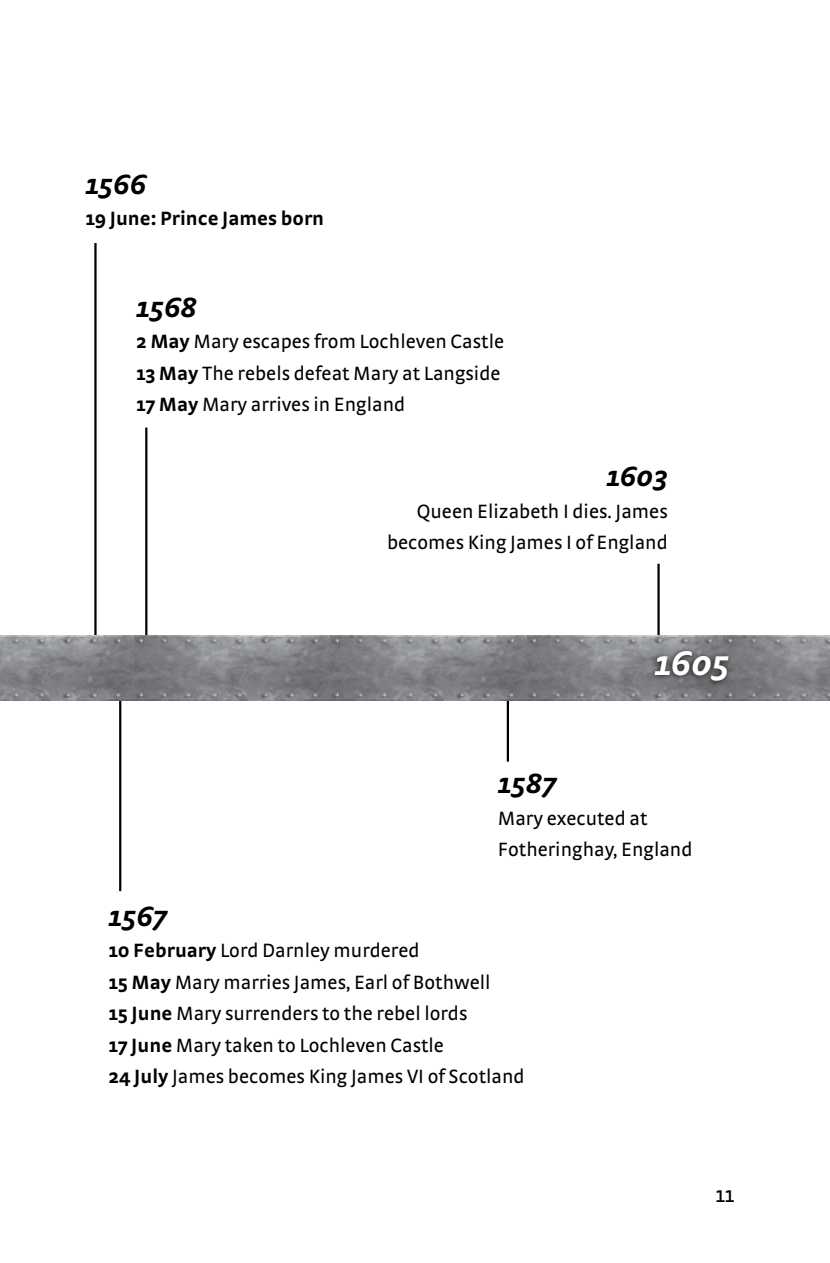
<style>
.page{position:relative;width:830px;height:1263px;background:#fff}
.page>*{position:absolute;margin:0;border:0;box-sizing:border-box;transform-origin:0 0}
.t1{font:italic 700 36px "Strada OT";color:#fff}
.t2{font:italic 700 29.25px "Strada OT";color:#000}
.t3{font:22.5px "Strada OT";color:#000}
.t4{font:20.25px/31.5px "Strada OT";color:#000}
.t5{font:700 20.25px "Strada OT";color:#000}
.s1{font-weight:700}
</style>
<div class="page">
<hr style="left:506px;top:680px;width:2px;height:82px;background:#000">
<hr style="left:94px;top:243px;width:3px;height:425px;background:#000">
<hr style="left:119px;top:668px;width:2px;height:223px;background:#000">
<hr style="left:145px;top:428px;width:2px;height:257px;background:#000">
<hr style="left:657px;top:564px;width:2px;height:108px;background:#000">
<img style="left:0;top:636px;width:134px;height:64px">
<img style="left:134px;top:636px;width:196px;height:64px">
<img style="left:330px;top:636px;width:197px;height:64px">
<img style="left:527px;top:636px;width:196px;height:64px">
<img style="left:723px;top:636px;width:106px;height:64px">
<div style="left:647px;top:647px;width:85px;height:40px;background:#000;opacity:.75"></div>
<h2 class="t2" style="left:85px;top:167px;width:63px">1566</h2>
<p class="t5" style="left:85px;top:207px;width:240px">19 June: Prince James born</p>
<h2 class="t2" style="left:136px;top:289px;width:62px">1568</h2>
<p class="t4" style="left:136px;top:326px;width:369px"><span class="s1">2 May</span> Mary escapes from Lochleven Castle<br><span class="s1">13 May</span> The rebels defeat Mary at Langside<br><span class="s1">17 May</span> Mary arrives in England</p>
<h2 class="t2" style="left:606px;top:459px;width:63px">1603</h2>
<p class="t4" style="left:387px;top:495px;width:282px;text-align:right">Queen Elizabeth I dies. James becomes King James I of England</p>
<h1 class="t1" style="left:654px;top:642px;width:77px">1605</h1>
<h2 class="t2" style="left:497px;top:766px;width:60px">1587</h2>
<p class="t4" style="left:497px;top:802px;width:196px">Mary executed at<br>Fotheringhay, England</p>
<h2 class="t2" style="left:108px;top:898px;width:61px">1567</h2>
<p class="t4" style="left:108px;top:935px;width:417px"><span class="s1">10 February</span> Lord Darnley murdered<br><span class="s1">15 May</span> Mary marries James, Earl of Bothwell<br><span class="s1">15 June</span> Mary surrenders to the rebel lords<br><span class="s1">17 June</span> Mary taken to Lochleven Castle<br><span class="s1">24 July</span> James becomes King James VI of Scotland</p>
<p class="t3" style="left:715px;top:1182px;width:20px">11</p>
</div>
